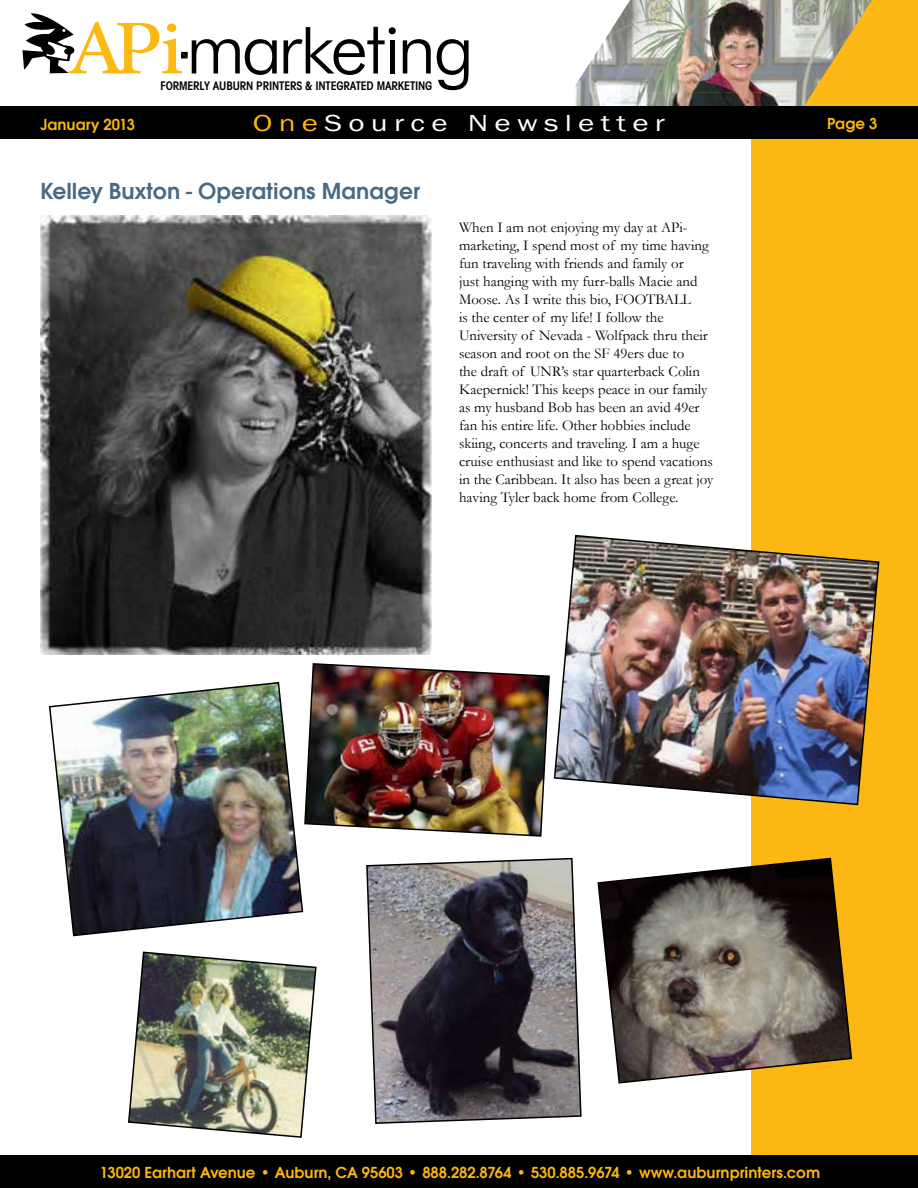
<style>
.page{position:relative;width:918px;height:1188px;background:#fff}
.page>*{position:absolute;margin:0;border:0;box-sizing:border-box;transform-origin:0 0}
.t1{font:600 24px "Avant Gar Got Itc TEE";color:#486a84}
.t2{font:24px "Franklin Gothic";letter-spacing:.2em;color:#fff;scale:1.3 1}
.t3{font:600 16.5px "Avant Gar Got Itc TEE";color:#fcb712}
.t4{font:15px/18px "Garamond";color:#000}
.t5{font:600 condensed 11.85px "Avant Garde";letter-spacing:-.015em;color:#000}
.s1{color:#fcb715}
</style>
<div class="page">
<div style="left:752px;top:138px;width:166px;height:1050px;background:#fcb712"></div>
<img style="left:304px;top:663px;width:246px;height:174px">
<svg style="left:366px;top:857px;width:216px;height:267px;background:#676368"></svg>
<svg style="left:597px;top:857px;width:256px;height:227px"></svg>
<img style="left:48px;top:682px;width:256px;height:255px">
<img style="left:40px;top:216px;width:392px;height:439px">
<img style="left:128px;top:951px;width:189px;height:187px">
<img style="left:553px;top:534px;width:327px;height:272px">
<div style="left:687px;top:0;width:231px;height:139px;background:#fcb815"></div>
<img style="left:589px;top:0;width:237px;height:93px">
<img style="left:541px;top:64px;width:48px;height:43px">
<img style="left:589px;top:93px;width:98px;height:14px">
<img style="left:826px;top:0;width:46px;height:72px">
<img style="left:687px;top:92px;width:126px;height:15px">
<div style="left:0;top:107px;width:918px;height:32px;background:#000"></div>
<svg style="left:284px;top:27px;width:112px;height:48px"></svg>
<div style="left:390px;top:40px;width:5px;height:33px;background:#000"></div>
<svg style="left:403px;top:39px;width:28px;height:34px"></svg>
<svg style="left:437px;top:39px;width:32px;height:51px"></svg>
<svg style="left:23px;top:13px;width:254px;height:62px"></svg>
<div style="left:0;top:1155px;width:918px;height:33px;background:#000"></div>
<p class="t5" style="left:161px;top:79px;width:273px">FORMERLY AUBURN PRINTERS &amp; INTEGRATED MARKETING</p>
<h1 class="t2" style="left:253px;top:108px;width:319px"><span class="s1">One</span>Source Newsletter</h1>
<p class="t3" style="left:40px;top:115px;width:96px">January 2013</p>
<p class="t3" style="left:827px;top:114px;width:52px">Page 3</p>
<h1 class="t1" style="left:40px;top:177px;width:381px">Kelley Buxton - Operations Manager</h1>
<p class="t4" style="left:459px;top:218px;width:256px">When I am not enjoying my day at APi&shy;marketing, I spend most of my time having fun traveling with friends and family or<br>just hanging with my furr-balls Macie and Moose. As I write this bio, FOOTBALL<br>is the center of my life! I follow the University of Nevada - Wolfpack thru their season and root on the SF 49ers due to<br>the draft of UNR’s star quarterback Colin Kaepernick! This keeps peace in our family as my husband Bob has been an avid 49er fan his entire life. Other hobbies include skiing, concerts and traveling. I am a huge cruise enthusiast and like to spend vacations in the Caribbean. It also has been a great joy having Tyler back home from College.</p>
<p class="t3" style="left:100px;top:1163px;width:722px">13020 Earhart Avenue • Auburn, CA 95603 • 888.282.8764 • 530.885.9674 • www.auburnprinters.com</p>
</div>
